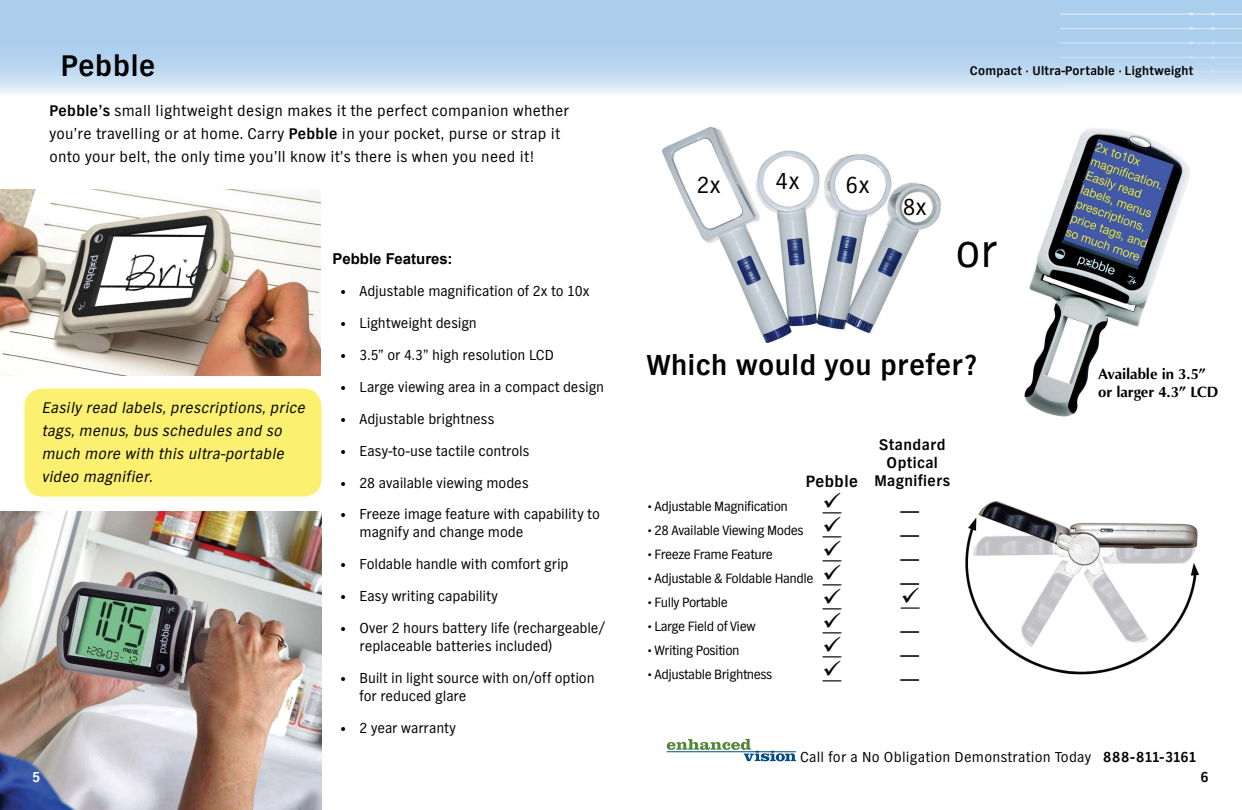
<style>
.page{position:relative;width:1242px;height:810px;background:#fff}
.page>*{position:absolute;margin:0;border:0;box-sizing:border-box;transform-origin:0 0}
.t1{font:48px "TV Nord EF";color:#000}
.t2{font:700 31px "TV Nord EF";letter-spacing:.025em;color:#000}
.t3{font:700 30px "TV Nord EF";letter-spacing:.02em;color:#000}
.t4{font:24px/24px "Wingdings";color:#000;text-align:justify}
.t5{font:24px "TV Nord EF";letter-spacing:.02em;color:#000}
.t6{font:24px/24px "TV Nord EF";letter-spacing:.02em;color:#000;text-align:justify;scale:1.5 1}
.t7{font:700 17px "TV Nord EF";letter-spacing:.03em;color:#000}
.t8{font:16px/23px "TV Nord EF";letter-spacing:.02em;color:#000}
.t9{font:italic 16px/23px "TV Nord EF";letter-spacing:.02em;color:#000}
.t10{font:700 16px/18px "TV Nord EF";letter-spacing:.025em;color:#000;text-align:center}
.t11{font:15px/18px "TV Nord EF";color:#000}
.t12{font:15px "TV Nord EF";letter-spacing:.02em;color:#000}
.t13{font:700 15px/18px "Optima";letter-spacing:-.005em;color:#000}
.t14{font:700 15px "Arial";color:#000}
.t15{font:700 15px "TV Nord EF";color:#000}
.t16{font:700 15px "TV Nord EF";color:#fff}
.t17{font:14px/24px "TV Nord EF";letter-spacing:-.03em;color:#000}
.t18{font:700 13px "TV Nord EF";letter-spacing:.02em;color:#000}
.s1{font-weight:700}
.s2{font-size:32px}
</style>
<div class="page">
<svg style="left:667px;top:739px;width:129px;height:22px"></svg>
<div style="left:24px;top:389px;width:297px;height:108px;background:#fbf06f;border-radius:18px"></div>
<svg style="left:0;top:0;width:1242px;height:94px;background:#b7d5ef"></svg>
<svg style="left:1060px;top:12px;width:182px;height:4px"></svg>
<svg style="left:1060px;top:41px;width:182px;height:4px"></svg>
<svg style="left:1060px;top:56px;width:182px;height:3px"></svg>
<svg style="left:1060px;top:70px;width:182px;height:4px"></svg>
<svg style="left:1060px;top:85px;width:182px;height:3px"></svg>
<svg style="left:1060px;top:27px;width:182px;height:3px"></svg>
<img style="left:662px;top:127px;width:278px;height:216px">
<img style="left:1024px;top:128px;width:166px;height:289px">
<img style="left:965px;top:501px;width:234px;height:174px">
<svg style="left:823px;top:512px;width:18px;height:1px"></svg>
<svg style="left:823px;top:536px;width:18px;height:1px"></svg>
<svg style="left:823px;top:560px;width:18px;height:1px"></svg>
<svg style="left:823px;top:584px;width:18px;height:1px"></svg>
<svg style="left:823px;top:608px;width:18px;height:1px"></svg>
<svg style="left:823px;top:632px;width:18px;height:1px"></svg>
<svg style="left:823px;top:656px;width:18px;height:1px"></svg>
<svg style="left:823px;top:680px;width:18px;height:1px"></svg>
<img style="left:0;top:189px;width:321px;height:187px">
<img style="left:0;top:511px;width:322px;height:299px">
<svg style="left:901px;top:607px;width:19px;height:2px"></svg>
<h2 class="t2" style="left:61px;top:48px;width:96px">Pebble</h2>
<p class="t8" style="left:50px;top:99px;width:521px"><span class="s1">Pebble’s</span> small lightweight design makes it the perfect companion whether you’re travelling or at home. Carry <span class="s1">Pebble</span> in your pocket, purse or strap it onto your belt, the only time you’ll know it's there is when you need it!</p>
<p class="t9" style="left:42px;top:396px;width:265px">Easily read labels, prescriptions, price tags, menus, bus schedules and so much more with this ultra-portable video magnifier.</p>
<p class="t16" style="left:32px;top:769px;width:10px">5</p>
<p class="t14" style="left:333px;top:249px;width:121px">Pebble Features:</p>
<p class="t11" style="left:337px;top:282px;width:254px"><span class="s2">•</span> Adjustable magnification of 2x to 10x</p>
<p class="t11" style="left:337px;top:314px;width:141px"><span class="s2">•</span> Lightweight design</p>
<p class="t11" style="left:337px;top:346px;width:218px"><span class="s2">•</span> 3.5” or 4.3” high resolution LCD</p>
<p class="t11" style="left:337px;top:378px;width:269px"><span class="s2">•</span> Large viewing area in a compact design</p>
<p class="t11" style="left:337px;top:410px;width:159px"><span class="s2">•</span> Adjustable brightness</p>
<p class="t11" style="left:337px;top:442px;width:194px"><span class="s2">•</span> Easy-to-use tactile controls</p>
<p class="t11" style="left:337px;top:474px;width:193px"><span class="s2">•</span> 28 available viewing modes</p>
<p class="t11" style="left:360px;top:505px;width:242px;text-indent:-22px"><span class="s2">•</span> Freeze image feature with capability to magnify and change mode</p>
<p class="t11" style="left:337px;top:555px;width:233px"><span class="s2">•</span> Foldable handle with comfort grip</p>
<p class="t11" style="left:337px;top:587px;width:162px"><span class="s2">•</span> Easy writing capability</p>
<p class="t11" style="left:360px;top:619px;width:247px;text-indent:-22px"><span class="s2">•</span> Over 2 hours battery life (rechargeable/ replaceable batteries included)</p>
<p class="t11" style="left:360px;top:669px;width:236px;text-indent:-22px"><span class="s2">•</span> Built in light source with on/off option for reduced glare</p>
<p class="t11" style="left:337px;top:719px;width:120px"><span class="s2">•</span> 2 year warranty</p>
<p class="t18" style="left:970px;top:64px;width:225px">Compact · Ultra-Portable · Lightweight</p>
<h3 class="t5" style="left:697px;top:171px;width:25px">2x</h3>
<h3 class="t5" style="left:776px;top:168px;width:25px">4x</h3>
<h3 class="t5" style="left:846px;top:172px;width:25px">6x</h3>
<h3 class="t5" style="left:903px;top:194px;width:25px">8x</h3>
<h1 class="t1" style="left:955px;top:225px;width:43px">or</h1>
<h3 class="t3" style="left:647px;top:349px;width:331px">Which would you prefer?</h3>
<p class="t7" style="left:806px;top:472px;width:54px">Pebble</p>
<h3 class="t4" style="left:823px;top:490px;width:20px">✓ ✓ ✓ ✓ ✓ ✓ ✓ ✓</h3>
<p class="t17" style="left:647px;top:494px;width:168px"><sup>.</sup> Adjustable Magnification<br><sup>.</sup> 28 Available Viewing Modes<br><sup>.</sup> Freeze Frame Feature<br><sup>.</sup> Adjustable &amp; Foldable Handle <sup>.</sup> Fully Portable<br><sup>.</sup> Large Field of View<br><sup>.</sup> Writing Position<br><sup>.</sup> Adjustable Brightness</p>
<p class="t10" style="left:874px;top:435px;width:77px">Standard<br>Optical<br>Magnifiers</p>
<h3 class="t6" style="left:901px;top:489px;width:13px">_ _ _ _</h3>
<h3 class="t6" style="left:901px;top:609px;width:13px">_ _ _</h3>
<p class="t13" style="left:1098px;top:364px;width:122px">Available in 3.5” or larger 4.3” LCD</p>
<p class="t12" style="left:800px;top:748px;width:398px">Call for a No Obligation Demonstration Today <span class="s1">888-811-3161</span></p>
<p class="t15" style="left:1200px;top:769px;width:10px">6</p>
</div>
